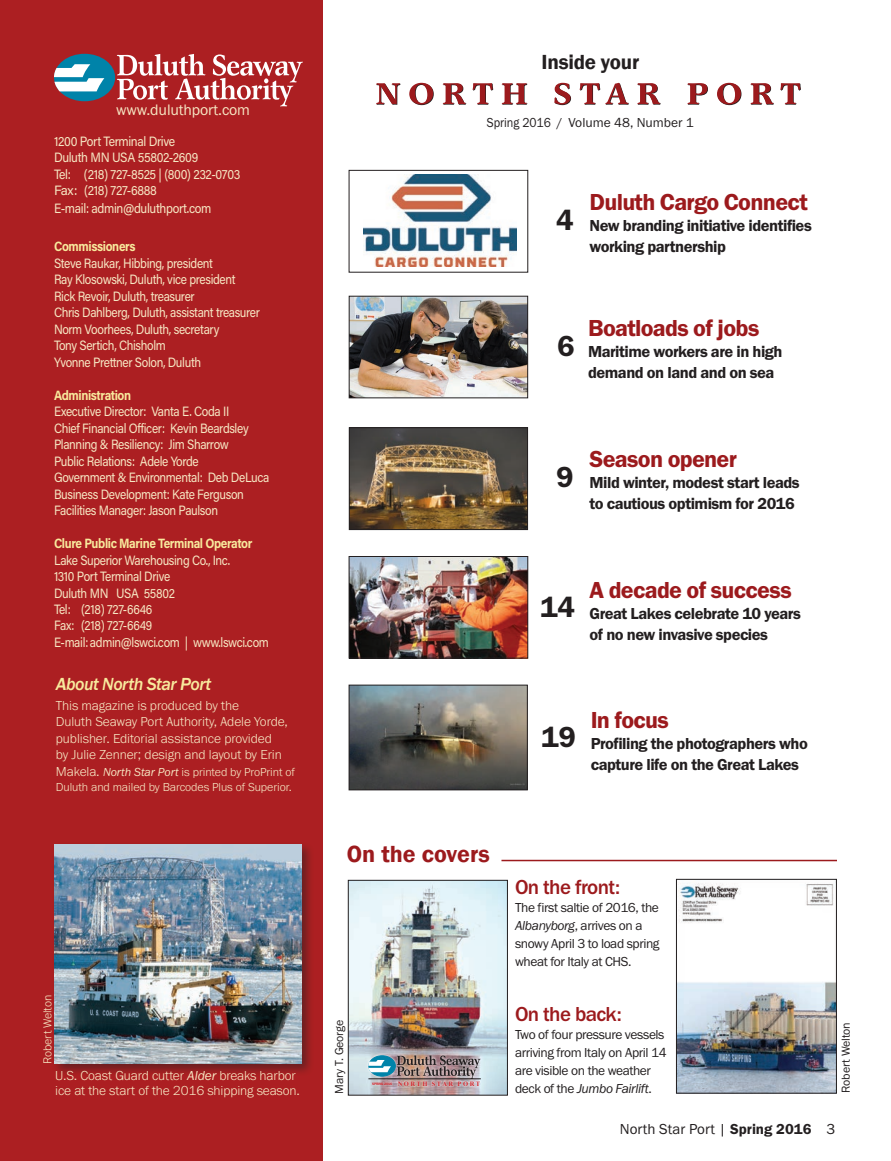
<style>
.page{position:relative;width:891px;height:1161px;background:#fff}
.page>*{position:absolute;margin:0;border:0;box-sizing:border-box;transform-origin:0 0}
.t1{font:30px "Franklin Gothic URW Dem";color:#231f20}
.t2{font:24px "Franklin Gothic URW Dem";letter-spacing:-.03em;color:#9c1a1d}
.t3{font:600 24px "Franklin Gothic";color:#9c1a1d}
.t4{font:500 21px "Franklin Gothic URW";letter-spacing:-.03em;color:#9c1a1d}
.t5{font:600 21px "Franklin Gothic";letter-spacing:-.01em;color:#231f20}
.t6{font:italic 500 18px "Franklin Gothic";letter-spacing:-.03em;color:#f8ea9d}
.t7{font:16.5px/21px "Franklin Gothic URW Dem";letter-spacing:-.03em;color:#231f20}
.t8{font:15.75px "Franklin Gothic URW Boo";letter-spacing:-.01em;color:#f6e7c3}
.t9{font:15px "Franklin Gothic URW Boo";color:#231f20}
.t10{font:13.5px/16.5px "Acumin Pro";letter-spacing:-.03em;color:#f6e7c3;scale:.88 1}
.t11{font:300 13.5px/16.5px "Franklin Gothic URW";letter-spacing:-.005em;color:#f6e7c3}
.t12{font:13.5px/18px "Franklin Gothic URW Boo";letter-spacing:-.03em;color:#231f20}
.t13{font:13.5px/16.5px "Acumin Pro";letter-spacing:-.03em;color:#f6e7c3;scale:.9 1}
.t14{font:700 13.5px "Acumin Pro";letter-spacing:-.03em;color:#f8ea9d;scale:.88 1}
.t15{font:13.5px "Franklin Gothic URW Boo";color:#231f20;scale:.9 1}
.t16{font:13.5px "Franklin Gothic URW Boo Ita";letter-spacing:-.03em;color:#231f20}
.t17{font:300 12px/15px "Franklin Gothic URW";letter-spacing:-.005em;color:#f6e7c3}
.t18{font:12px "Franklin Gothic URW Boo";letter-spacing:-.01em;color:#231f20}
.t19{font:700 6.6px "Times New Roman";letter-spacing:.235em;color:#d1232a}
.s1{font-size:13.5px}
.s2{font-family:"Franklin Gothic URW Boo Ita";font-weight:400}
.s3{font-family:"Franklin Gothic URW Boo Ita"}
.s4{font-family:"Franklin Gothic URW Boo"}
.s5{font-family:"Franklin Gothic URW Dem"}
</style>
<div class="page">
<div style="left:0;top:0;width:323px;height:1161px;background:#ac1f22"></div>
<div style="left:55px;top:55px;width:59px;height:45px;background:#0083a9;border-radius:50%"></div>
<div style="left:54px;top:54px;width:61px;height:47px;border:2px solid #0083a9;border-radius:50%"></div>
<svg style="left:54px;top:64px;width:50px;height:27px"></svg>
<svg style="left:117px;top:54px;width:186px;height:52px"></svg>
<img style="left:350px;top:882px;width:156px;height:212px">
<div style="left:370px;top:1080px;width:24px;height:7px;background:#fff;opacity:.75"></div>
<div style="left:366px;top:1053px;width:117px;height:28px;background:#fff;opacity:.75"></div>
<div style="left:369px;top:1056px;width:26px;height:20px;background:#0083a9;border-radius:50%"></div>
<div style="left:368px;top:1055px;width:28px;height:22px;border:1px solid #0083a9;border-radius:50%"></div>
<svg style="left:368px;top:1060px;width:23px;height:12px"></svg>
<svg style="left:397px;top:1055px;width:84px;height:24px"></svg>
<hr style="left:368px;top:1079px;width:113px;height:1px;background:#231f20">
<div style="left:397px;top:1080px;width:84px;height:7px;background:#fff;opacity:.75"></div>
<div style="left:348px;top:880px;width:160px;height:216px;border:1px solid #231f20"></div>
<img style="left:678px;top:883px;width:157px;height:209px">
<div style="left:676px;top:879px;width:161px;height:215px;border:1px solid #231f20"></div>
<hr style="left:501px;top:860px;width:336px;height:1px;background:#9c1a1d">
<svg style="left:376px;top:83px;width:25px;height:22px"></svg>
<svg style="left:409px;top:83px;width:25px;height:22px"></svg>
<svg style="left:443px;top:83px;width:23px;height:22px"></svg>
<svg style="left:473px;top:83px;width:20px;height:22px"></svg>
<svg style="left:502px;top:83px;width:25px;height:22px"></svg>
<svg style="left:554px;top:83px;width:17px;height:22px"></svg>
<svg style="left:580px;top:83px;width:49px;height:22px"></svg>
<svg style="left:637px;top:83px;width:24px;height:22px"></svg>
<svg style="left:687px;top:83px;width:21px;height:22px"></svg>
<svg style="left:717px;top:83px;width:24px;height:22px"></svg>
<svg style="left:750px;top:83px;width:24px;height:22px"></svg>
<svg style="left:780px;top:83px;width:21px;height:22px"></svg>
<img style="left:363px;top:175px;width:153px;height:92px">
<div style="left:349px;top:170px;width:179px;height:103px;border:1px solid #231f20"></div>
<img style="left:351px;top:298px;width:175px;height:98px">
<div style="left:349px;top:296px;width:179px;height:102px;border:1px solid #231f20"></div>
<img style="left:351px;top:429px;width:175px;height:99px">
<div style="left:349px;top:427px;width:179px;height:103px;border:1px solid #231f20"></div>
<img style="left:351px;top:558px;width:175px;height:98px">
<div style="left:349px;top:556px;width:179px;height:102px;border:1px solid #231f20"></div>
<img style="left:351px;top:687px;width:175px;height:101px">
<div style="left:349px;top:685px;width:179px;height:105px;border:1px solid #231f20"></div>
<div style="left:51px;top:841px;width:264px;height:236px;background:#231f20;opacity:.5"></div>
<img style="left:55px;top:845px;width:247px;height:219px">
<p class="t8" style="left:116px;top:100px;width:135px">www.duluthport.com</p>
<p class="t13" style="left:54px;top:132px;width:209px">1200 Port Terminal Drive<br>Duluth MN USA 55802-2609<br>Tel: (218) 727-8525 | (800) 232-0703<br>Fax: (218) 727-6888</p>
<p class="t13" style="left:54px;top:200px;width:176px">E-mail: admin@duluthport.com</p>
<p class="t14" style="left:54px;top:237px;width:94px">Commissioners</p>
<p class="t10" style="left:54px;top:254px;width:236px">Steve Raukar, Hibbing, president<br>Ray Klosowski, Duluth, vice president Rick Revoir, Duluth, treasurer<br>Chris Dahlberg, Duluth, assistant treasurer Norm Voorhees, Duluth, secretary<br>Tony Sertich, Chisholm<br>Yvonne Prettner Solon, Duluth</p>
<p class="t14" style="left:54px;top:385px;width:89px">Administration</p>
<p class="t10" style="left:54px;top:403px;width:246px">Executive Director: Vanta E. Coda II<br>Chief Financial Officer: Kevin Beardsley Planning &amp; Resiliency: Jim Sharrow<br>Public Relations: Adele Yorde<br>Government &amp; Environmental: Deb DeLuca Business Development: Kate Ferguson Facilities Manager: Jason Paulson</p>
<p class="t14" style="left:54px;top:534px;width:227px">Clure Public Marine Terminal Operator</p>
<p class="t10" style="left:54px;top:551px;width:246px">Lake Superior Warehousing Co., Inc.<br>1310 Port Terminal Drive<br>Duluth MN USA 55802<br>Tel: (218) 727-6646<br>Fax: (218) 727-6649<br>E-mail: admin@lswci.com | www.lswci.com</p>
<h3 class="t6" style="left:56px;top:673px;width:157px">About North Star Port</h3>
<p class="t11" style="left:56px;top:697px;width:234px">This magazine is produced by the<br>Duluth Seaway Port Authority, Adele Yorde, publisher. Editorial assistance provided<br>by Julie Zenner; design and layout by Erin</p>
<p class="t17" style="left:56px;top:764px;width:241px"><span class="s1">Makela.</span> <span class="s2">North Star Port</span> is printed by ProPrint of<br>Duluth and mailed by Barcodes Plus of Superior.</p>
<p class="t17" style="left:40px;top:1064px;width:70px;rotate:-90deg">Robert Welton</p>
<p class="t11" style="left:55px;top:1068px;width:246px;line-height:15px">U.S. Coast Guard cutter <span class="s2">Alder</span> breaks harbor ice at the start of the 2016 shipping season.</p>
<h3 class="t5" style="left:542px;top:49px;width:99px">Inside your</h3>
<p class="t15" style="left:487px;top:114px;width:232px">Spring 2016 / Volume 48, Number 1</p>
<h1 class="t1" style="left:556px;top:202px;width:19px">4</h1>
<h2 class="t2" style="left:590px;top:187px;width:220px">Duluth Cargo Connect</h2>
<p class="t7" style="left:590px;top:215px;width:224px">New branding initiative identifies working partnership</p>
<h1 class="t1" style="left:557px;top:327px;width:19px">6</h1>
<h2 class="t2" style="left:588px;top:313px;width:173px">Boatloads of jobs</h2>
<p class="t7" style="left:588px;top:341px;width:196px">Maritime workers are in high demand on land and on sea</p>
<h1 class="t1" style="left:556px;top:458px;width:19px">9</h1>
<h2 class="t2" style="left:590px;top:444px;width:149px">Season opener</h2>
<p class="t7" style="left:590px;top:471px;width:212px">Mild winter, modest start leads to cautious optimism for 2016</p>
<h1 class="t1" style="left:540px;top:589px;width:36px">14</h1>
<h2 class="t2" style="left:590px;top:575px;width:204px">A decade of success</h2>
<p class="t7" style="left:590px;top:602px;width:213px">Great Lakes celebrate 10 years of no new invasive species</p>
<h1 class="t1" style="left:541px;top:719px;width:36px">19</h1>
<h2 class="t2" style="left:591px;top:705px;width:80px">In focus</h2>
<p class="t7" style="left:591px;top:733px;width:219px">Profiling the photographers who capture life on the Great Lakes</p>
<h2 class="t3" style="left:347px;top:839px;width:145px">On the covers</h2>
<p class="t18" style="left:332px;top:1094px;width:75px;rotate:-90deg">Mary T. George</p>
<p class="t19" style="left:372px;top:1079px;width:109px"><sup>SPRING</sup> <sup>2016</sup> NORTH STAR PORT</p>
<h3 class="t4" style="left:515px;top:874px;width:107px">On the front:</h3>
<p class="t12" style="left:515px;top:898px;width:146px">The first saltie of 2016, the<br><span class="s3">Albanyborg</span>, arrives on a snowy April 3 to load spring wheat for Italy at CHS.</p>
<h3 class="t4" style="left:515px;top:1001px;width:108px">On the back:</h3>
<p class="t12" style="left:515px;top:1026px;width:153px">Two of four pressure vessels arriving from Italy on April 14 are visible on the weather</p>
<p class="t16" style="left:515px;top:1080px;width:138px"><span class="s4">deck of the</span> Jumbo Fairlift<span class="s4">.</span></p>
<p class="t18" style="left:838px;top:1093px;width:72px;rotate:-90deg">Robert Welton</p>
<p class="t9" style="left:620px;top:1120px;width:217px">North Star Port | <span class="s5">Spring 2016</span> 3</p>
</div>
